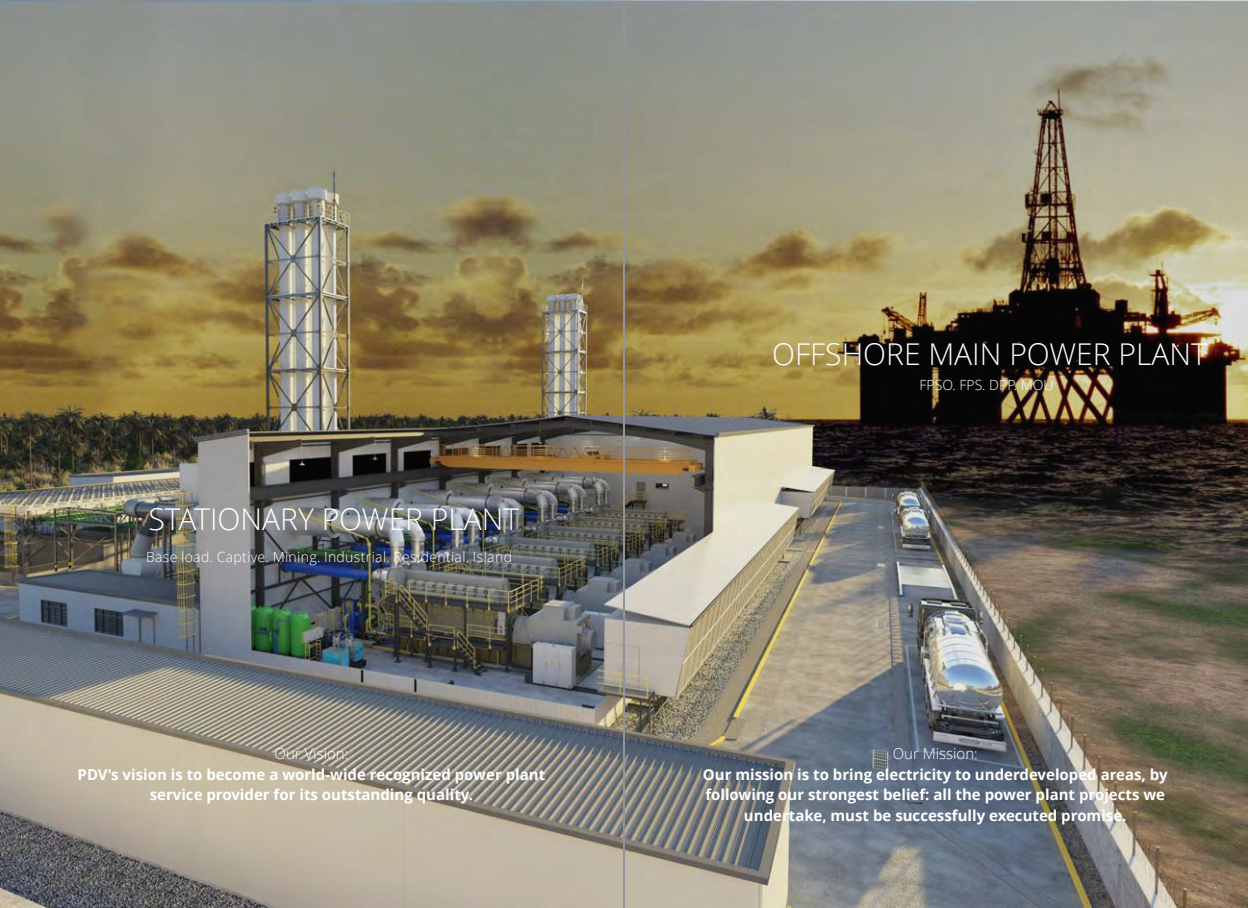
<style>
.page{position:relative;width:1248px;height:908px;background:#fff}
.page>*{position:absolute;margin:0;border:0;box-sizing:border-box;transform-origin:0 0}
.t1{font:300 30px "Open Sans";color:#fff}
.t2{font:700 15px/20.4px "Open Sans";color:#fff;text-align:center}
.t3{font:300 15px "Open Sans";color:#fff}
.t4{font:300 14px "Open Sans";letter-spacing:.025em;color:#fff}
.t5{font:300 14px "Open Sans";color:#fff}
</style>
<div class="page">
<div style="left:0;top:0;width:1247px;height:907px;background:#373535;opacity:.1"></div>
<hr style="left:623px;top:0;width:2px;height:907px;background:#939497">
<h1 class="t1" style="left:148px;top:498px;width:372px">STATIONARY POWER PLANT</h1>
<p class="t4" style="left:146px;top:547px;width:367px">Base load. Captive. Mining. Industrial. Residential. Island</p>
<p class="t3" style="left:274px;top:743px;width:75px">Our Vision:</p>
<p class="t2" style="left:78px;top:763px;width:469px">PDV's vision is to become a world-wide recognized power plant service provider for its outstanding quality.</p>
<h1 class="t1" style="left:772px;top:333px;width:436px">OFFSHORE MAIN POWER PLANT</h1>
<p class="t5" style="left:919px;top:375px;width:136px">FPSO. FPS. DPP. MOU</p>
<p class="t3" style="left:892px;top:743px;width:86px">Our Mission:</p>
<p class="t2" style="left:702px;top:763px;width:466px">Our mission is to bring electricity to underdeveloped areas, by following our strongest belief: all the power plant projects we undertake, must be successfully executed promise.</p>
</div>
